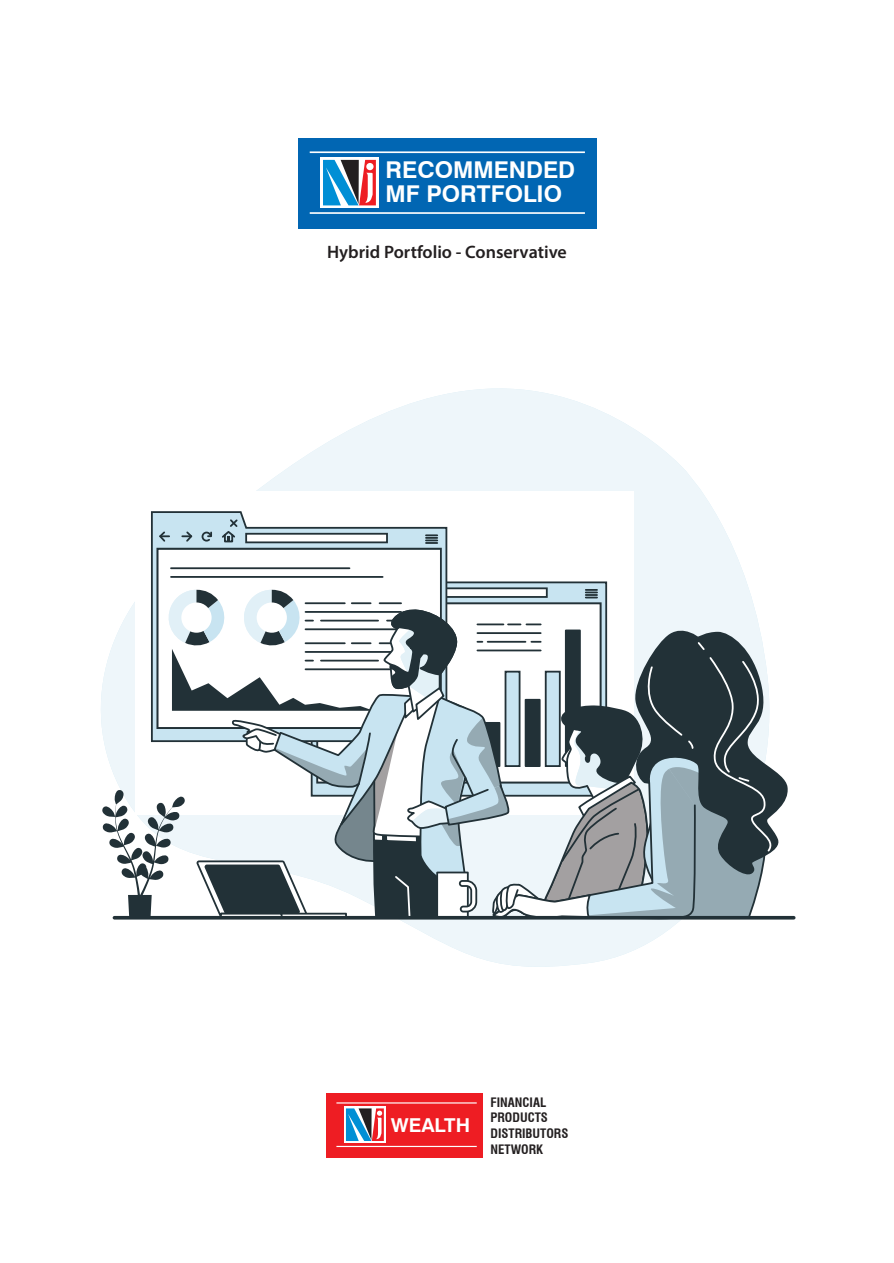
<style>
.page{position:relative;width:894px;height:1263px;background:#fff}
.page>*{position:absolute;margin:0;border:0;box-sizing:border-box;transform-origin:0 0}
.t1{font:700 23.1px/23.2px "Swiss 721 BT";color:#fff}
.t2{font:700 19.2px "Swiss 721 BT";color:#fff}
.t3{font:600 18px "Myriad Pro";color:#231f20}
.t4{font:700 condensed 12.75px/15.9px "Swiss 721 BT";color:#231f20}
</style>
<div class="page">
<svg style="left:101px;top:388px;width:668px;height:574px"></svg>
<div style="left:135px;top:491px;width:498px;height:324px;background:#fff"></div>
<svg style="left:151px;top:511px;width:297px;height:61px"></svg>
<div style="left:245px;top:533px;width:143px;height:10px;background:#fff;border:2px solid #223137"></div>
<svg style="left:157px;top:530px;width:12px;height:13px"></svg>
<svg style="left:182px;top:530px;width:12px;height:13px"></svg>
<svg style="left:200px;top:530px;width:13px;height:12px"></svg>
<svg style="left:220px;top:517px;width:19px;height:26px"></svg>
<svg style="left:426px;top:534px;width:11px;height:10px"></svg>
<hr style="left:171px;top:567px;width:178px;height:2px;background:#223137">
<svg style="left:491px;top:919px;width:205px;height:48px"></svg>
<svg style="left:102px;top:572px;width:686px;height:347px"></svg>
<hr style="left:114px;top:916px;width:679px;height:3px;background:#223137">
<div style="left:326px;top:1092px;width:156px;height:65px;background:#ee1d23"></div>
<hr style="left:336px;top:1102px;width:140px;height:1px;background:#fff">
<hr style="left:336px;top:1145px;width:140px;height:2px;background:#fff">
<div style="left:344px;top:1106px;width:41px;height:37px;background:#fff"></div>
<svg style="left:346px;top:1108px;width:38px;height:33px"></svg>
<div style="left:298px;top:138px;width:298px;height:90px;background:#0166b3"></div>
<hr style="left:309px;top:151px;width:275px;height:2px;background:#fff">
<hr style="left:309px;top:212px;width:275px;height:2px;background:#fff">
<svg style="left:320px;top:157px;width:58px;height:51px"></svg>
<svg style="left:323px;top:160px;width:53px;height:45px;background:#7484a0"></svg>
<h1 class="t1" style="left:385px;top:158px;width:191px">RECOMMENDED<br>MF PORTFOLIO</h1>
<h3 class="t3" style="left:327px;top:241px;width:241px">Hybrid Portfolio - Conservative</h3>
<h2 class="t2" style="left:390px;top:1113px;width:81px">WEALTH</h2>
<p class="t4" style="left:490px;top:1094px;width:79px">FINANCIAL<br>PRODUCTS<br>DISTRIBUTORS<br>NETWORK</p>
</div>
